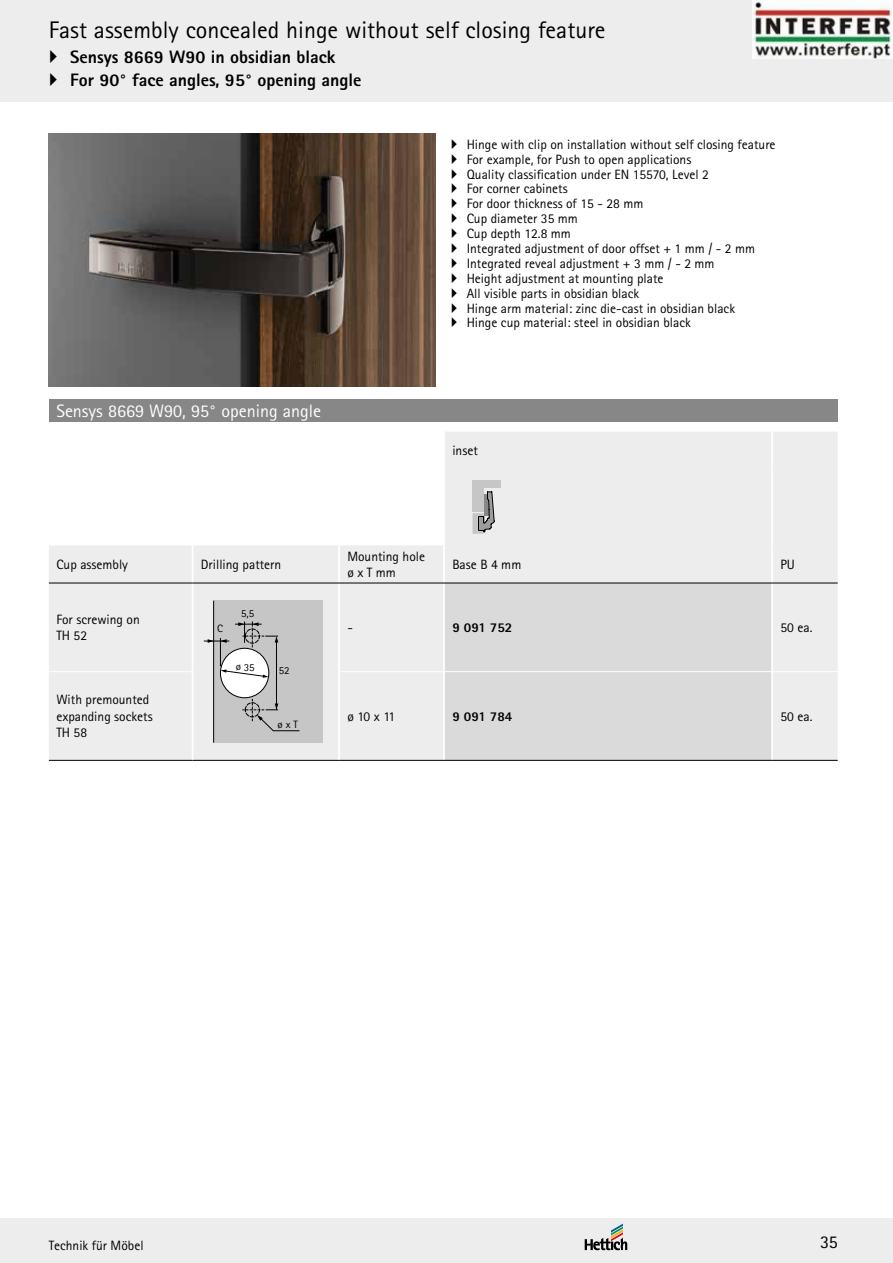
<style>
.page{position:relative;width:893px;height:1263px;background:#fff}
.page>*{position:absolute;margin:0;border:0;box-sizing:border-box;transform-origin:0 0}
.t1{font:24px "Rotis Sans Serif Pro Cyr";color:#000}
.t2{font:800 18px/22.2px "Rotis Sans Serif Pro Cyr";color:#000}
.t3{font:18px "Rotis Sans Serif Pro Cyr";color:#fff}
.t4{font:18px "Rotis Sans Serif";color:#000}
.t5{font:13.5px/14.9px "Rotis Sans Serif Pro Cyr";color:#000}
.t6{font:13.5px "Rotis Sans Serif";color:#000}
.t7{font:800 13.5px "Rotis Sans Serif Pro Cyr";color:#000}
.t8{font:10.65px "Rotis Sans Serif";color:#000}
</style>
<div class="page">
<div style="left:0;top:1218px;width:893px;height:45px;background:#ededed"></div>
<div style="left:0;top:0;width:893px;height:102px;background:#ededed"></div>
<svg style="left:585px;top:1224px;width:42px;height:26px"></svg>
<img style="left:49px;top:134px;width:387px;height:253px">
<svg style="left:49px;top:432px;width:789px;height:328px;fill:#ededed"></svg>
<div style="left:445px;top:584px;width:326px;height:176px;background:#dadada"></div>
<hr style="left:193px;top:760px;width:146px;height:1px;background:#000">
<hr style="left:192px;top:432px;width:1px;height:37px;background:#fff">
<hr style="left:192px;top:469px;width:1px;height:76px;background:#fff">
<hr style="left:338px;top:432px;width:2px;height:37px;background:#fff">
<hr style="left:338px;top:469px;width:2px;height:76px;background:#fff">
<hr style="left:443px;top:432px;width:2px;height:37px;background:#fff">
<hr style="left:771px;top:432px;width:2px;height:37px;background:#fff">
<hr style="left:443px;top:469px;width:2px;height:76px;background:#fff">
<hr style="left:771px;top:469px;width:2px;height:76px;background:#fff">
<hr style="left:192px;top:545px;width:1px;height:38px;background:#fff">
<hr style="left:338px;top:545px;width:2px;height:38px;background:#fff">
<hr style="left:443px;top:545px;width:2px;height:38px;background:#fff">
<hr style="left:771px;top:545px;width:2px;height:38px;background:#fff">
<hr style="left:192px;top:583px;width:1px;height:89px;background:#fff">
<hr style="left:338px;top:583px;width:2px;height:89px;background:#fff">
<hr style="left:443px;top:583px;width:2px;height:88px;background:#fff">
<hr style="left:771px;top:583px;width:2px;height:88px;background:#fff">
<hr style="left:192px;top:672px;width:1px;height:88px;background:#fff">
<hr style="left:338px;top:672px;width:2px;height:88px;background:#fff">
<hr style="left:443px;top:672px;width:2px;height:88px;background:#fff">
<hr style="left:771px;top:672px;width:2px;height:88px;background:#fff">
<hr style="left:49px;top:583px;width:144px;height:1px;background:#000">
<hr style="left:193px;top:583px;width:146px;height:1px;background:#000">
<hr style="left:339px;top:583px;width:105px;height:1px;background:#000">
<hr style="left:444px;top:583px;width:328px;height:1px;background:#000">
<hr style="left:772px;top:583px;width:66px;height:1px;background:#000">
<hr style="left:49px;top:671px;width:143px;height:1px;background:#fff">
<hr style="left:340px;top:671px;width:104px;height:1px;background:#fff">
<hr style="left:444px;top:671px;width:328px;height:1px;background:#fff">
<hr style="left:772px;top:671px;width:66px;height:1px;background:#fff">
<hr style="left:49px;top:760px;width:144px;height:1px;background:#000">
<hr style="left:339px;top:760px;width:105px;height:1px;background:#000">
<hr style="left:444px;top:760px;width:328px;height:1px;background:#000">
<hr style="left:772px;top:760px;width:66px;height:1px;background:#000">
<div style="left:472px;top:480px;width:6px;height:32px;background:#c6c6c6"></div>
<div style="left:477px;top:480px;width:7px;height:32px;background:#c6c6c6"></div>
<div style="left:484px;top:480px;width:16px;height:8px;background:#c6c6c6"></div>
<svg style="left:472px;top:492px;width:22px;height:42px"></svg>
<div style="left:214px;top:601px;width:108px;height:142px;background:#c6c6c6"></div>
<hr style="left:213px;top:601px;width:1px;height:142px;background:#000">
<div style="left:49px;top:400px;width:789px;height:22px;background:#878787"></div>
<img style="left:753px;top:0;width:140px;height:59px">
<svg style="left:204px;top:621px;width:96px;height:110px"></svg>
<h1 class="t1" style="left:49px;top:16px;width:558px">Fast assembly concealed hinge without self closing feature</h1>
<h2 class="t2" style="left:70px;top:46px;width:293px">Sensys 8669 W90 in obsidian black<br>For 90° face angles, 95° opening angle</h2>
<h2 class="t3" style="left:56px;top:400px;width:266px">Sensys 8669 W90, 95° opening angle</h2>
<p class="t5" style="left:467px;top:137px;width:310px">Hinge with clip on installation without self closing feature For example, for Push to open applications<br>Quality classification under EN 15570, Level 2<br>For corner cabinets<br>For door thickness of 15 - 28 mm<br>Cup diameter 35 mm<br>Cup depth 12.8 mm<br>Integrated adjustment of door offset + 1 mm / - 2 mm Integrated reveal adjustment + 3 mm / - 2 mm<br>Height adjustment at mounting plate<br>All visible parts in obsidian black<br>Hinge arm material: zinc die-cast in obsidian black<br>Hinge cup material: steel in obsidian black</p>
<p class="t5" style="left:452px;top:443px;width:27px">inset</p>
<p class="t5" style="left:56px;top:557px;width:73px">Cup assembly</p>
<p class="t5" style="left:201px;top:557px;width:82px">Drilling pattern</p>
<p class="t5" style="left:347px;top:548px;width:79px;line-height:16.2px">Mounting hole ø x T mm</p>
<p class="t5" style="left:452px;top:557px;width:70px">Base B 4 mm</p>
<p class="t5" style="left:780px;top:557px;width:16px">PU</p>
<p class="t5" style="left:56px;top:611px;width:85px;line-height:16.2px">For screwing on<br>TH 52</p>
<p class="t8" style="left:217px;top:622px;width:7px">C</p>
<p class="t8" style="left:241px;top:607px;width:15px">5,5</p>
<p class="t5" style="left:347px;top:620px;width:7px">-</p>
<p class="t7" style="left:452px;top:619px;width:62px">9 091 752</p>
<p class="t5" style="left:780px;top:620px;width:33px">50 ea.</p>
<p class="t5" style="left:56px;top:692px;width:98px;line-height:16.2px">With premounted expanding sockets<br>TH 58</p>
<p class="t8" style="left:279px;top:664px;width:12px">52</p>
<p class="t8" style="left:278px;top:718px;width:22px">ø x T</p>
<p class="t5" style="left:347px;top:709px;width:49px">ø 10 x 11</p>
<p class="t7" style="left:452px;top:707px;width:62px">9 091 784</p>
<p class="t5" style="left:780px;top:709px;width:33px">50 ea.</p>
<p class="t6" style="left:49px;top:1238px;width:96px">Technik für Möbel</p>
<h2 class="t4" style="left:820px;top:1231px;width:19px">35</h2>
</div>
